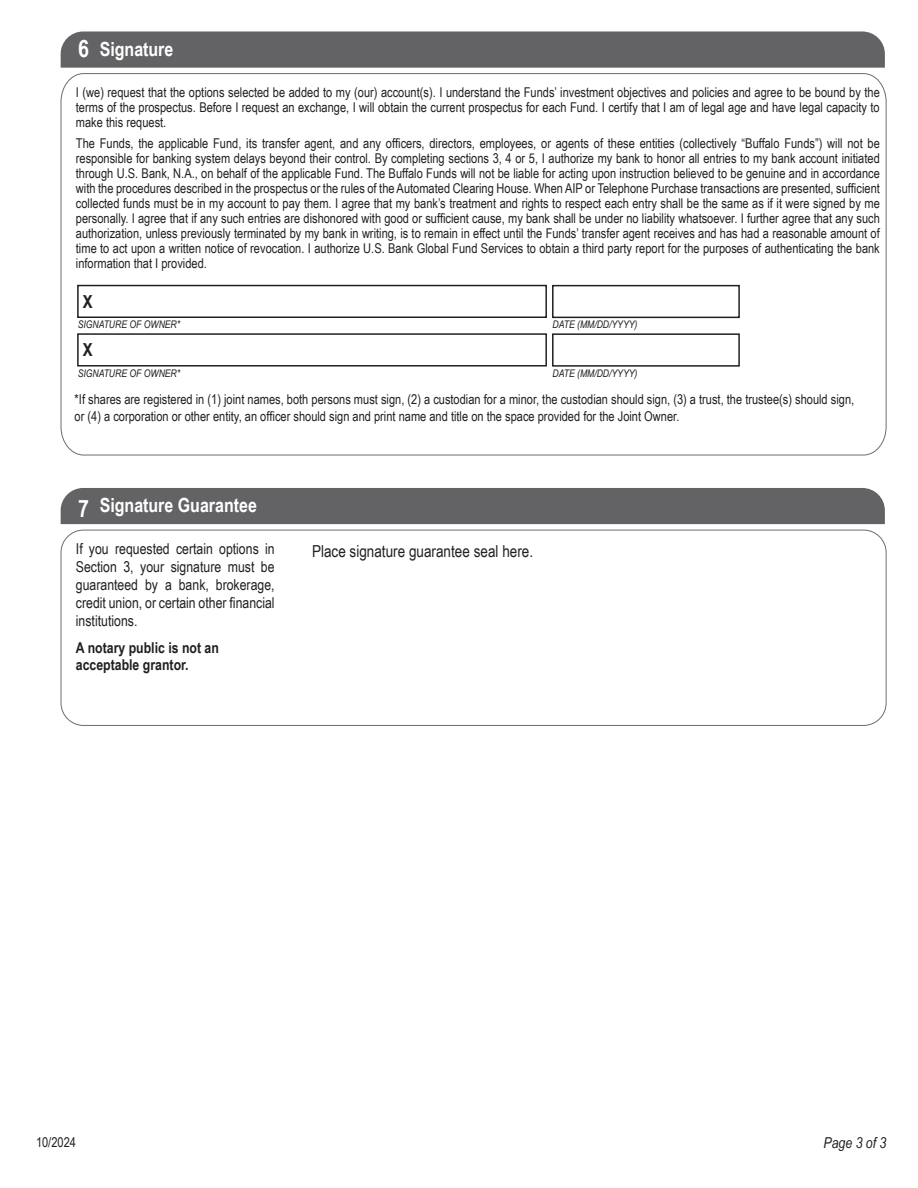
<style>
.page{position:relative;width:918px;height:1188px;background:#fff}
.page>*{position:absolute;margin:0;border:0;box-sizing:border-box;transform-origin:0 0}
.t1{font:700 24px "Arial Narrow";color:#fff}
.t2{font:700 19.5px "Arial Narrow";color:#fff}
.t3{font:700 18px "Arial Narrow";color:#231f20}
.t4{font:16.5px "Arial Narrow";color:#231f20}
.t5{font:15px/18px "Arial Narrow";color:#231f20;text-align:justify}
.t6{font:700 15px/16.5px "Arial Narrow";color:#231f20}
.t7{font:italic 15px "Arial Narrow";color:#231f20}
.t8{font:13.5px/15px "Arial Narrow";color:#231f20;text-align:justify}
.t9{font:italic 10.5px "Arial Narrow";color:#231f20}
</style>
<div class="page">
<div style="left:61px;top:31px;width:824px;height:37px;background:#636366"></div>
<div style="left:61px;top:488px;width:824px;height:36px;background:#636366"></div>
<svg style="left:60px;top:73px;width:827px;height:383px"></svg>
<div style="left:61px;top:530px;width:825px;height:196px;border:1px solid #6c6d70;border-radius:22px"></div>
<div style="left:77px;top:285px;width:470px;height:33px;border:2px solid #231f20"></div>
<div style="left:77px;top:333px;width:470px;height:34px;border:2px solid #231f20"></div>
<div style="left:552px;top:285px;width:188px;height:33px;border:2px solid #231f20"></div>
<div style="left:552px;top:333px;width:188px;height:34px;border:2px solid #231f20"></div>
<p class="t1" style="left:78px;top:31px;width:12px">6</p>
<p class="t2" style="left:100px;top:34px;width:75px">Signature</p>
<p class="t8" style="left:76px;top:84px;width:806px">I (we) request that the options selected be added to my (our) account(s). I understand the Funds’ investment objectives and policies and agree to be bound by the terms of the prospectus. Before I request an exchange, I will obtain the current prospectus for each Fund. I certify that I am of legal age and have legal capacity to make this request.</p>
<p class="t8" style="left:76px;top:135px;width:806px">The Funds, the applicable Fund, its transfer agent, and any officers, directors, employees, or agents of these entities (collectively “Buffalo Funds”) will not be responsible for banking system delays beyond their control. By completing sections 3, 4 or 5, I authorize my bank to honor all entries to my bank account initiated through U.S. Bank, N.A., on behalf of the applicable Fund. The Buffalo Funds will not be liable for acting upon instruction believed to be genuine and in accordance with the procedures described in the prospectus or the rules of the Automated Clearing House. When AIP or Telephone Purchase transactions are presented, sufficient collected funds must be in my account to pay them. I agree that my bank’s treatment and rights to respect each entry shall be the same as if it were signed by me personally. I agree that if any such entries are dishonored with good or sufficient cause, my bank shall be under no liability whatsoever. I further agree that any such authorization, unless previously terminated by my bank in writing, is to remain in effect until the Funds’ transfer agent receives and has had a reasonable amount of time to act upon a written notice of revocation. I authorize U.S. Bank Global Fund Services to obtain a third party report for the purposes of authenticating the bank information that I provided.</p>
<p class="t3" style="left:83px;top:288px;width:11px">X</p>
<p class="t3" style="left:83px;top:337px;width:11px">X</p>
<p class="t9" style="left:78px;top:317px;width:104px">SIGNATURE OF OWNER*</p>
<p class="t9" style="left:78px;top:366px;width:104px">SIGNATURE OF OWNER*</p>
<p class="t9" style="left:553px;top:317px;width:86px">DATE (MM/DD/YYYY)</p>
<p class="t9" style="left:553px;top:366px;width:86px">DATE (MM/DD/YYYY)</p>
<p class="t8" style="left:75px;top:391px;width:781px;line-height:16.5px">*If shares are registered in (1) joint names, both persons must sign, (2) a custodian for a minor, the custodian should sign, (3) a trust, the trustee(s) should sign, or (4) a corporation or other entity, an officer should sign and print name and title on the space provided for the Joint Owner.</p>
<p class="t1" style="left:78px;top:490px;width:12px">7</p>
<p class="t2" style="left:100px;top:490px;width:159px">Signature Guarantee</p>
<p class="t5" style="left:76px;top:539px;width:200px">If you requested certain options in Section 3, your signature must be guaranteed by a bank, brokerage, credit union, or certain other financial institutions.</p>
<p class="t6" style="left:76px;top:639px;width:145px">A notary public is not an acceptable grantor.</p>
<p class="t4" style="left:312px;top:539px;width:223px">Place signature guarantee seal here.</p>
<p class="t8" style="left:36px;top:1134px;width:42px">10/2024</p>
<p class="t7" style="left:824px;top:1132px;width:64px">Page 3 of 3</p>
</div>
